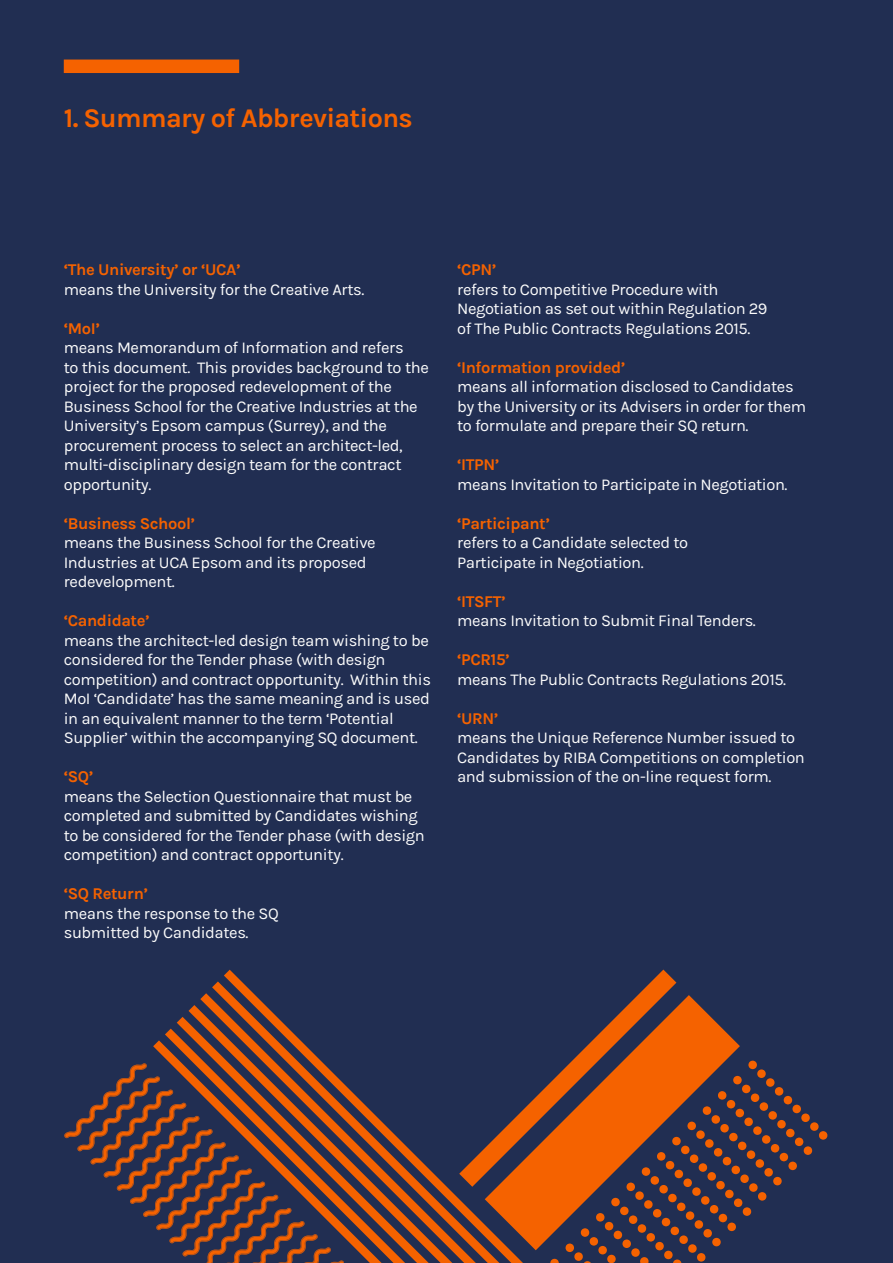
<style>
.page{position:relative;width:893px;height:1263px;background:#212e52}
.page>*{position:absolute;margin:0;border:0;box-sizing:border-box;transform-origin:0 0}
.t1{font:700 27px "Karla";letter-spacing:-.025em;color:#f56200}
.t2{font:16.5px/19.5px "Karla";letter-spacing:-.025em;color:#fbfbfb}
.t3{font:700 16.5px "Karla";letter-spacing:-.025em;color:#f56200}
</style>
<div class="page">
<svg style="left:566px;top:1061px;width:262px;height:202px"></svg>
<svg style="left:550px;top:1259px;width:9px;height:4px"></svg>
<svg style="left:638px;top:969px;width:38px;height:26px"></svg>
<svg style="left:523px;top:995px;width:217px;height:255px"></svg>
<svg style="left:224px;top:970px;width:299px;height:293px"></svg>
<svg style="left:212px;top:981px;width:287px;height:282px"></svg>
<svg style="left:200px;top:993px;width:276px;height:270px"></svg>
<svg style="left:177px;top:1017px;width:252px;height:246px"></svg>
<svg style="left:165px;top:1028px;width:240px;height:235px"></svg>
<svg style="left:64px;top:1063px;width:280px;height:200px"></svg>
<div style="left:64px;top:60px;width:175px;height:13px;background:#f56200"></div>
<h1 class="t1" style="left:64px;top:102px;width:350px">1. Summary of Abbreviations</h1>
<p class="t3" style="left:64px;top:260px;width:178px">‘The University’ or ‘UCA’</p>
<p class="t2" style="left:64px;top:280px;width:302px">means the University for the Creative Arts.</p>
<p class="t3" style="left:64px;top:319px;width:38px">‘MoI’</p>
<p class="t2" style="left:64px;top:338px;width:367px">means Memorandum of Information and refers<br>to this document. This provides background to the project for the proposed redevelopment of the Business School for the Creative Industries at the University’s Epsom campus (Surrey), and the procurement process to select an architect-led, multi-disciplinary design team for the contract opportunity.</p>
<p class="t3" style="left:64px;top:514px;width:133px">‘Business School’</p>
<p class="t2" style="left:64px;top:533px;width:313px">means the Business School for the Creative<br>Industries at UCA Epsom and its proposed redevelopment.</p>
<p class="t3" style="left:64px;top:611px;width:87px">‘Candidate’</p>
<p class="t2" style="left:64px;top:631px;width:369px">means the architect-led design team wishing to be considered for the Tender phase (with design competition) and contract opportunity. Within this MoI ‘Candidate’ has the same meaning and is used in an equivalent manner to the term ‘Potential Supplier’ within the accompanying SQ document.</p>
<p class="t3" style="left:64px;top:767px;width:31px">‘SQ’</p>
<p class="t2" style="left:64px;top:787px;width:362px">means the Selection Questionnaire that must be completed and submitted by Candidates wishing to be considered for the Tender phase (with design competition) and contract opportunity.</p>
<p class="t3" style="left:64px;top:884px;width:86px">‘SQ Return’</p>
<p class="t2" style="left:64px;top:904px;width:216px">means the response to the SQ submitted by Candidates.</p>
<p class="t3" style="left:457px;top:260px;width:41px">‘CPN’</p>
<p class="t2" style="left:457px;top:280px;width:312px">refers to Competitive Procedure with<br>Negotiation as set out within Regulation 29 of The Public Contracts Regulations 2015.</p>
<p class="t3" style="left:457px;top:358px;width:170px">‘Information provided’</p>
<p class="t2" style="left:457px;top:377px;width:351px">means all information disclosed to Candidates by the University or its Advisers in order for them to formulate and prepare their SQ return.</p>
<p class="t3" style="left:457px;top:455px;width:44px">‘ITPN’</p>
<p class="t2" style="left:457px;top:475px;width:332px">means Invitation to Participate in Negotiation.</p>
<p class="t3" style="left:457px;top:514px;width:94px">‘Participant’</p>
<p class="t2" style="left:457px;top:533px;width:233px">refers to a Candidate selected to<br>Participate in Negotiation.</p>
<p class="t3" style="left:457px;top:592px;width:50px">‘ITSFT’</p>
<p class="t2" style="left:457px;top:611px;width:300px">means Invitation to Submit Final Tenders.</p>
<p class="t3" style="left:457px;top:650px;width:54px">‘PCR15’</p>
<p class="t2" style="left:457px;top:670px;width:331px">means The Public Contracts Regulations 2015.</p>
<p class="t3" style="left:457px;top:709px;width:43px">‘URN’</p>
<p class="t2" style="left:457px;top:728px;width:349px">means the Unique Reference Number issued to<br>Candidates by RIBA Competitions on completion and submission of the on-line request form.</p>
</div>
